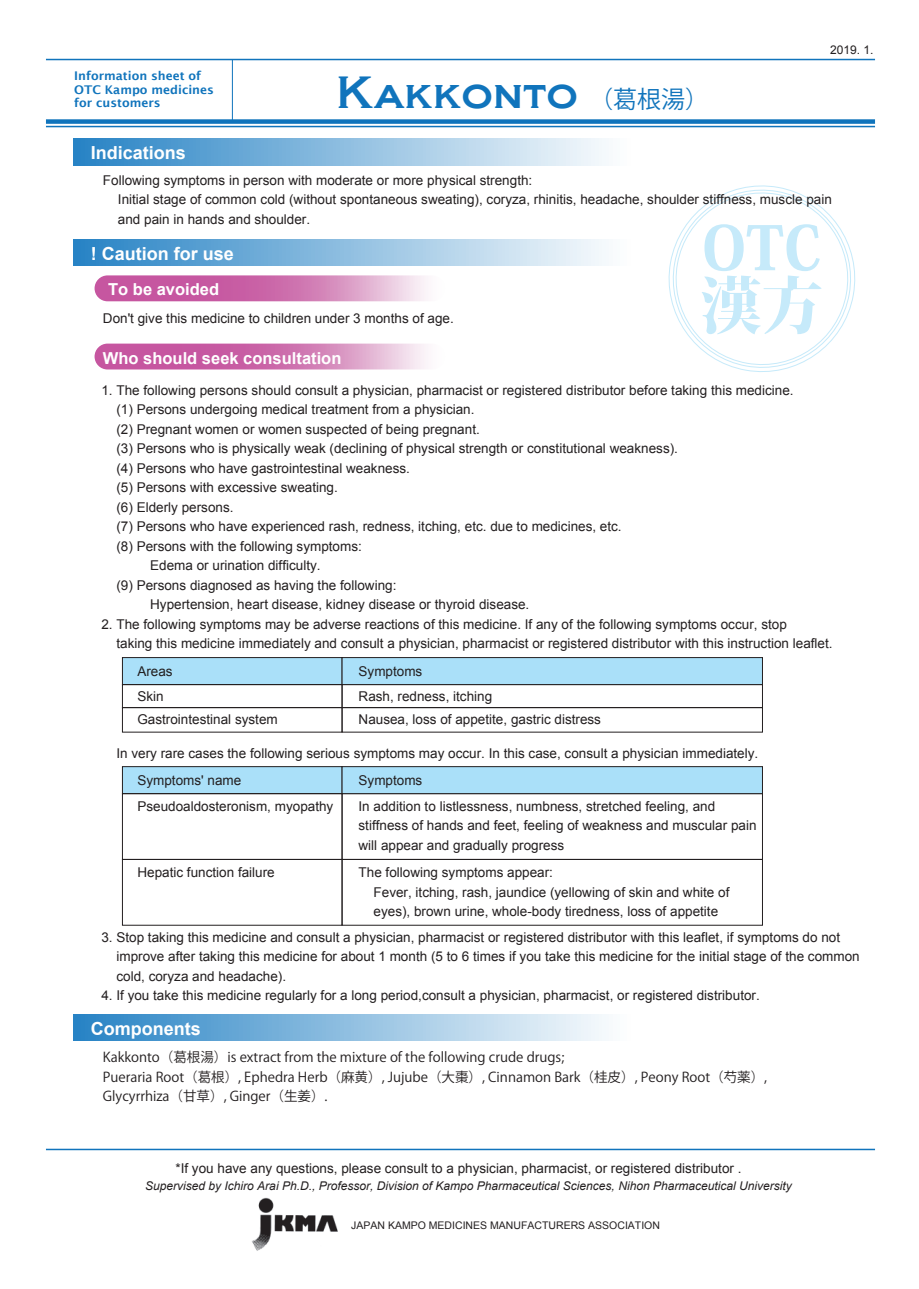
<style>
.page{position:relative;width:919px;height:1289px;background:#fff}
.page>*{position:absolute;margin:0;border:0;box-sizing:border-box;transform-origin:0 0}
.t1{font:800 61.5px "Koz Min Pr 6 N";color:#c6eafa}
.t2{font:800 60px "Koz Min Pr 6 N";color:#c6eafa}
.t3{font:42px "Biondi";color:#1074bc}
.t4{font:24px "Koz Go Pr 6 N";color:#1074bc}
.t5{font:700 18px "Arial";color:#fff}
.t6{font:700 16.5px "Arial";color:#fff}
.t7{font:13.5px/19.5px "Arial";color:#231f20}
.t8{font:13.5px/19.5px "Koz Go Pr 6 N";color:#231f20}
.t9{font:italic 12px "Arial";color:#231f20}
.t10{font:600 12px/13.5px "Lucida Sans";color:#1074bc}
.t11{font:12px "Arial";color:#231f20}
.t12{font:10.5px "Arial";color:#231f20}
</style>
<div class="page">
<hr style="left:46px;top:1148px;width:829px;height:2px;background:#1074bc">
<hr style="left:46px;top:126px;width:829px;height:1px;background:#1074bc">
<hr style="left:46px;top:59px;width:829px;height:1px;background:#1074bc">
<div style="left:46px;top:119px;width:829px;height:5px;background:#1074bc"></div>
<svg style="left:668px;top:185px;width:188px;height:187px"></svg>
<img style="left:252px;top:1197px;width:86px;height:54px">
<svg style="left:74px;top:1014px;width:532px;height:26px;background:#8dbde0"></svg>
<svg style="left:74px;top:139px;width:532px;height:26px;background:#8dbde0"></svg>
<svg style="left:94px;top:275px;width:332px;height:26px;background:#d27fb6"></svg>
<svg style="left:94px;top:343px;width:332px;height:26px;background:#d380b7"></svg>
<svg style="left:74px;top:239px;width:735px;height:26px"></svg>
<hr style="left:232px;top:60px;width:1px;height:63px;background:#1074bc">
<div style="left:122px;top:657px;width:220px;height:28px;background:#aae0f9;border:1px solid #231f20"></div>
<div style="left:122px;top:684px;width:220px;height:24px;border:1px solid #231f20"></div>
<div style="left:341px;top:657px;width:421px;height:28px;background:#aae0f9;border:1px solid #231f20"></div>
<svg style="left:122px;top:707px;width:641px;height:26px"></svg>
<div style="left:122px;top:766px;width:220px;height:28px;background:#aae0f9;border:1px solid #231f20"></div>
<div style="left:122px;top:793px;width:220px;height:66px;border:1px solid #231f20"></div>
<div style="left:122px;top:859px;width:220px;height:66px;border:1px solid #231f20"></div>
<div style="left:341px;top:766px;width:421px;height:28px;background:#aae0f9;border:1px solid #231f20"></div>
<div style="left:341px;top:859px;width:421px;height:66px;border:1px solid #231f20"></div>
<p class="t10" style="left:74px;top:69px;width:141px">Information sheet of<br>OTC Kampo medicines for customers</p>
<h3 class="t5" style="left:91px;top:141px;width:97px">Indications</h3>
<h3 class="t3" style="left:337px;top:67px;width:243px">Kakkonto</h3>
<h3 class="t4" style="left:589px;top:85px;width:121px">（葛根湯）</h3>
<p class="t11" style="left:829px;top:41px;width:45px">2019. 1.</p>
<p class="t7" style="left:118px;top:170px;width:715px;text-indent:-15px">Following symptoms in person with moderate or more physical strength:<br>Initial stage of common cold (without spontaneous sweating), coryza, rhinitis, headache, shoulder stiffness, muscle pain and pain in hands and shoulder.</p>
<h2 class="t2" style="left:701px;top:214px;width:121px">OTC</h2>
<h1 class="t1" style="left:700px;top:271px;width:124px">漢方</h1>
<h3 class="t5" style="left:91px;top:241px;width:145px">! Caution for use</h3>
<p class="t6" style="left:108px;top:278px;width:112px">To be avoided</p>
<p class="t7" style="left:103px;top:309px;width:352px">Don't give this medicine to children under 3 months of age.</p>
<p class="t6" style="left:103px;top:347px;width:240px">Who should seek consultation</p>
<p class="t7" style="left:101px;top:380px;width:693px">1. The following persons should consult a physician, pharmacist or registered distributor before taking this medicine.</p>
<p class="t7" style="left:116px;top:400px;width:359px">(1) Persons undergoing medical treatment from a physician.</p>
<p class="t7" style="left:116px;top:419px;width:365px">(2) Pregnant women or women suspected of being pregnant.</p>
<p class="t7" style="left:116px;top:439px;width:563px">(3) Persons who is physically weak (declining of physical strength or constitutional weakness).</p>
<p class="t7" style="left:116px;top:458px;width:295px">(4) Persons who have gastrointestinal weakness.</p>
<p class="t7" style="left:116px;top:478px;width:223px">(5) Persons with excessive sweating.</p>
<p class="t7" style="left:116px;top:497px;width:119px">(6) Elderly persons.</p>
<p class="t7" style="left:116px;top:517px;width:506px">(7) Persons who have experienced rash, redness, itching, etc. due to medicines, etc.</p>
<p class="t7" style="left:116px;top:536px;width:247px">(8) Persons with the following symptoms:</p>
<p class="t7" style="left:150px;top:556px;width:172px">Edema or urination difficulty.</p>
<p class="t7" style="left:116px;top:575px;width:281px">(9) Persons diagnosed as having the following:</p>
<p class="t7" style="left:150px;top:595px;width:380px">Hypertension, heart disease, kidney disease or thyroid disease.</p>
<p class="t7" style="left:116px;top:614px;width:717px;text-indent:-15px">2. The following symptoms may be adverse reactions of this medicine. If any of the following symptoms occur, stop<br>taking this medicine immediately and consult a physician, pharmacist or registered distributor with this instruction leaflet.</p>
<p class="t7" style="left:137px;top:659px;width:37px;line-height:25.3px">Areas<br>Skin</p>
<p class="t7" style="left:137px;top:710px;width:142px">Gastrointestinal system</p>
<p class="t7" style="left:358px;top:661px;width:65px">Symptoms</p>
<p class="t7" style="left:358px;top:685px;width:244px;line-height:23px">Rash, redness, itching<br>Nausea, loss of appetite, gastric distress</p>
<p class="t7" style="left:116px;top:743px;width:643px">In very rare cases the following serious symptoms may occur. In this case, consult a physician immediately.</p>
<p class="t7" style="left:137px;top:768px;width:197px;line-height:25.3px">Symptoms' name<br>Pseudoaldosteronism, myopathy</p>
<p class="t7" style="left:137px;top:863px;width:139px">Hepatic function failure</p>
<p class="t7" style="left:358px;top:771px;width:65px">Symptoms</p>
<p class="t7" style="left:358px;top:796px;width:399px">In addition to listlessness, numbness, stretched feeling, and stiffness of hands and feet, feeling of weakness and muscular pain will appear and gradually progress</p>
<p class="t7" style="left:373px;top:863px;width:357px;text-indent:-15px">The following symptoms appear:<br>Fever, itching, rash, jaundice (yellowing of skin and white of eyes), brown urine, whole-body tiredness, loss of appetite</p>
<p class="t7" style="left:116px;top:927px;width:744px;text-indent:-15px">3. Stop taking this medicine and consult a physician, pharmacist or registered distributor with this leaflet, if symptoms do not improve after taking this medicine for about 1 month (5 to 6 times if you take this medicine for the initial stage of the common cold, coryza and headache).</p>
<p class="t7" style="left:101px;top:986px;width:660px">4. If you take this medicine regularly for a long period,consult a physician, pharmacist, or registered distributor.</p>
<h3 class="t5" style="left:91px;top:1016px;width:111px">Components</h3>
<p class="t8" style="left:103px;top:1047px;width:665px">Kakkonto（葛根湯）is extract from the mixture of the following crude drugs;<br>Pueraria Root（葛根）, Ephedra Herb（麻黄）, Jujube（大棗）, Cinnamon Bark（桂皮）, Peony Root（芍薬）,<br>Glycyrrhiza（甘草）, Ginger（生姜）.</p>
<p class="t7" style="left:175px;top:1158px;width:567px">*If you have any questions, please consult to a physician, pharmacist, or registered distributor .</p>
<p class="t9" style="left:145px;top:1177px;width:648px">Supervised by Ichiro Arai Ph.D., Professor, Division of Kampo Pharmaceutical Sciences, Nihon Pharmaceutical University</p>
<p class="t12" style="left:351px;top:1217px;width:310px">JAPAN KAMPO MEDICINES MANUFACTURERS ASSOCIATION</p>
</div>
